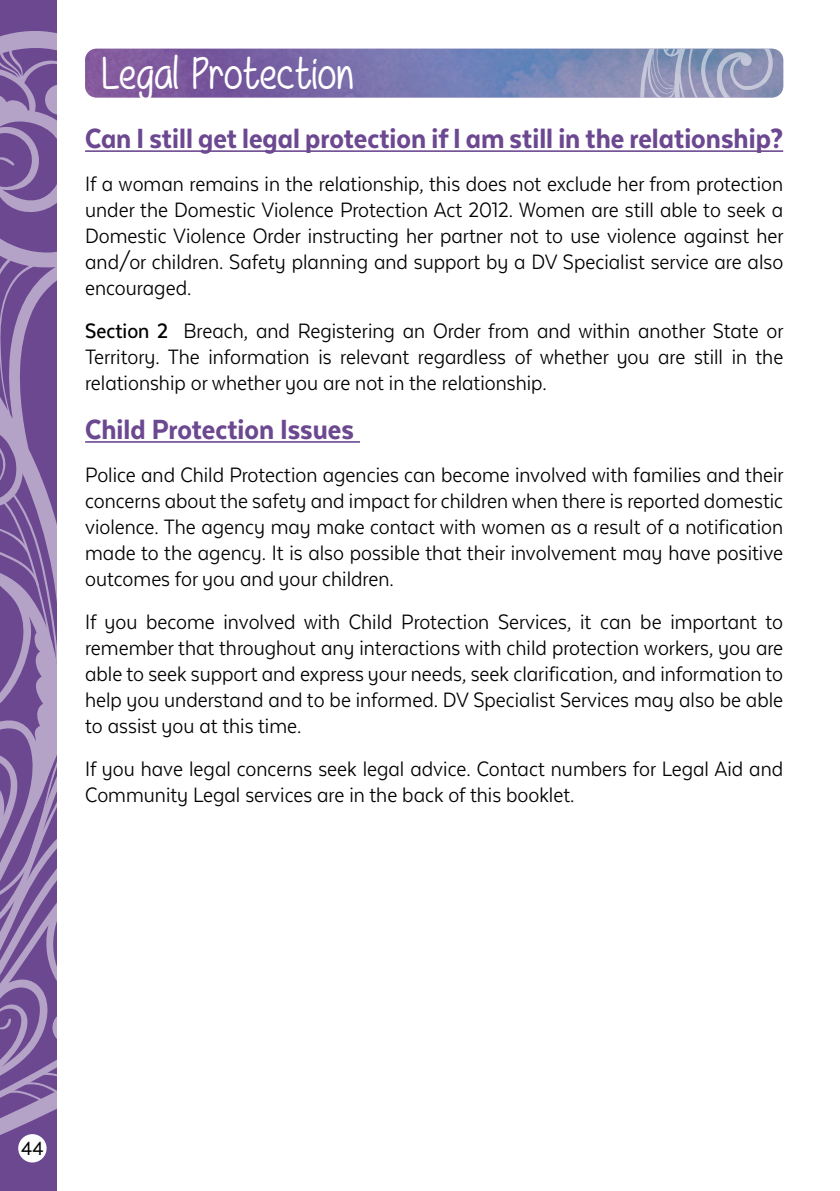
<style>
.page{position:relative;width:840px;height:1191px;background:#fff}
.page>*{position:absolute;margin:0;border:0;box-sizing:border-box;transform-origin:0 0}
.t1{font:46px "Mf Really Awesome";color:#fff}
.t2{font:800 32px "Texta Narrow Alt";color:#6c4891}
.t3{font:24px/26px "Texta Narrow Alt";color:#000;text-align:justify}
.t4{font:22px "Texta Narrow Alt";color:#000}
.s1{font-weight:500}
</style>
<div class="page">
<div style="left:0;top:0;width:57px;height:1191px;background:#6c4891"></div>
<svg style="left:0;top:31px;width:57px;height:284px"></svg>
<svg style="left:0;top:315px;width:31px;height:100px"></svg>
<svg style="left:0;top:415px;width:57px;height:748px"></svg>
<img style="left:85px;top:49px;width:555px;height:48px">
<svg style="left:640px;top:49px;width:142px;height:48px;background:#959cbb"></svg>
<hr style="left:85px;top:150px;width:697px;height:2px;background:#6c4891">
<hr style="left:85px;top:441px;width:275px;height:2px;background:#6c4891">
<div style="left:18px;top:1134px;width:29px;height:28px;background:#fff;border-radius:50%"></div>
<div style="left:103px;top:57px;width:69px;height:41px;background:#825a9e"></div>
<svg style="left:193px;top:57px;width:30px;height:32px"></svg>
<svg style="left:260px;top:66px;width:34px;height:23px"></svg>
<svg style="left:312px;top:60px;width:4px;height:29px"></svg>
<p class="t1" style="left:173px;top:47px;width:181px">● □▼ ▼□■</p>
<p class="t2" style="left:85px;top:122px;width:699px">Can I still get legal protection if I am still in the relationship?</p>
<p class="t3" style="left:85px;top:170px;width:699px">If a woman remains in the relationship, this does not exclude her from protection under the Domestic Violence Protection Act 2012. Women are still able to seek a Domestic Violence Order instructing her partner not to use violence against her and/or children. Safety planning and support by a DV Specialist service are also encouraged.</p>
<p class="t3" style="left:85px;top:317px;width:699px"><span class="s1">Section 2</span> Breach, and Registering an Order from and within another State or Territory. The information is relevant regardless of whether you are still in the relationship or whether you are not in the relationship.</p>
<p class="t2" style="left:85px;top:412px;width:270px">Child Protection Issues</p>
<p class="t3" style="left:85px;top:461px;width:699px">Police and Child Protection agencies can become involved with families and their concerns about the safety and impact for children when there is reported domestic violence. The agency may make contact with women as a result of a notification made to the agency. It is also possible that their involvement may have positive outcomes for you and your children.</p>
<p class="t3" style="left:85px;top:608px;width:699px">If you become involved with Child Protection Services, it can be important to remember that throughout any interactions with child protection workers, you are able to seek support and express your needs, seek clarification, and information to help you understand and to be informed. DV Specialist Services may also be able to assist you at this time.</p>
<p class="t3" style="left:85px;top:755px;width:699px">If you have legal concerns seek legal advice. Contact numbers for Legal Aid and<br>Community Legal services are in the back of this booklet.</p>
<p class="t4" style="left:21px;top:1136px;width:24px">44</p>
</div>
